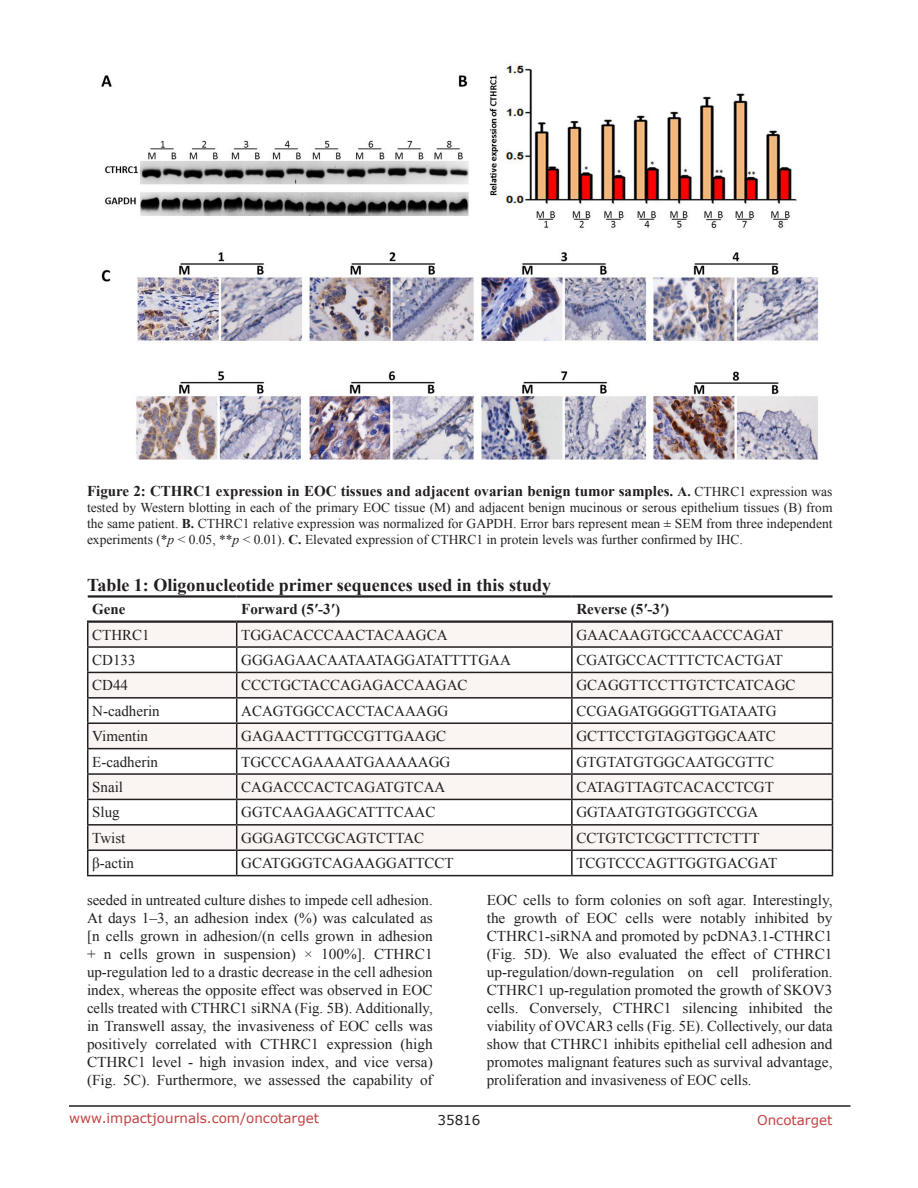
<style>
.page{position:relative;width:918px;height:1188px;background:#fff}
.page>*{position:absolute;margin:0;border:0;box-sizing:border-box;transform-origin:0 0}
.TableTitle{font:700 18px "Times New Roman";color:#231f20}
.BodyText{font:15px/18px "Times New Roman";color:#231f20;text-align:justify}
.TableText{font:15px "Times New Roman";color:#231f20}
.FigureText{font:700 15px "Times New Roman";color:#231f20}
.Table_head{font:700 15px "Times New Roman";color:#231f20}
.FigureText-2{font:13.5px/16.2px "Times New Roman";color:#231f20;text-align:justify}
.t1{font:13.5px "Verdana";color:#c24141}
.t2{font:13.5px "Verdana";color:#231f20}
.s1{font-size:13.5px}
.s2{font-weight:400;font-size:13.5px}
.s3{font-weight:700}
.s4{font-style:italic}
</style>
<div class="page">
<hr style="left:69px;top:1105px;width:781px;height:2px;background:#231f20">
<img style="left:101px;top:63px;width:718px;height:397px">
<hr style="left:88px;top:595px;width:149px;height:3px;background:#231f20">
<hr style="left:237px;top:595px;width:335px;height:3px;background:#231f20">
<hr style="left:572px;top:595px;width:260px;height:3px;background:#231f20">
<hr style="left:87px;top:875px;width:150px;height:1px;background:#231f20">
<hr style="left:237px;top:875px;width:335px;height:1px;background:#231f20">
<hr style="left:572px;top:875px;width:261px;height:1px;background:#231f20">
<svg style="left:87px;top:596px;width:746px;height:279px"></svg>
<hr style="left:572px;top:849px;width:261px;height:2px;background:#231f20">
<hr style="left:571px;top:851px;width:2px;height:24px;background:#231f20">
<p class="FigureText" style="left:87px;top:480px;width:747px">Figure 2: CTHRC1 expression in EOC tissues and adjacent ovarian benign tumor samples. <span class="s1">A.</span> <span class="s2">CTHRC1 expression was</span></p>
<p class="FigureText-2" style="left:87px;top:499px;width:747px">tested by Western blotting in each of the primary EOC tissue (M) and adjacent benign mucinous or serous epithelium tissues (B) from the same patient. <span class="s3">B.</span> CTHRC1 relative expression was normalized for GAPDH. Error bars represent mean ± SEM from three independent experiments (*<span class="s4">p</span> &lt; 0.05, **<span class="s4">p</span> &lt; 0.01). <span class="s3">C.</span> Elevated expression of CTHRC1 in protein levels was further confirmed by IHC.</p>
<p class="TableTitle" style="left:87px;top:572px;width:466px">Table 1: Oligonucleotide primer sequences used in this study</p>
<p class="Table_head" style="left:92px;top:599px;width:35px">Gene</p>
<p class="Table_head" style="left:241px;top:599px;width:100px">Forward (5′-3′)</p>
<p class="Table_head" style="left:576px;top:599px;width:94px">Reverse (5′-3′)</p>
<p class="TableText" style="left:92px;top:624px;width:59px">CTHRC1</p>
<p class="TableText" style="left:241px;top:624px;width:208px">TGGACACCCAACTACAAGCA</p>
<p class="TableText" style="left:576px;top:624px;width:208px">GAACAAGTGCCAACCCAGAT</p>
<p class="TableText" style="left:92px;top:650px;width:45px">CD133</p>
<p class="TableText" style="left:241px;top:650px;width:271px">GGGAGAACAATAATAGGATATTTTGAA</p>
<p class="TableText" style="left:576px;top:650px;width:208px">CGATGCCACTTTCTCACTGAT</p>
<p class="TableText" style="left:92px;top:675px;width:37px">CD44</p>
<p class="TableText" style="left:241px;top:675px;width:228px">CCCTGCTACCAGAGACCAAGAC</p>
<p class="TableText" style="left:576px;top:675px;width:221px">GCAGGTTCCTTGTCTCATCAGC</p>
<p class="TableText" style="left:92px;top:701px;width:69px">N-cadherin</p>
<p class="TableText" style="left:241px;top:701px;width:209px">ACAGTGGCCACCTACAAAGG</p>
<p class="TableText" style="left:576px;top:701px;width:202px">CCGAGATGGGGTTGATAATG</p>
<p class="TableText" style="left:92px;top:726px;width:57px">Vimentin</p>
<p class="TableText" style="left:241px;top:726px;width:206px">GAGAACTTTGCCGTTGAAGC</p>
<p class="TableText" style="left:576px;top:726px;width:201px">GCTTCCTGTAGGTGGCAATC</p>
<p class="TableText" style="left:92px;top:751px;width:67px">E-cadherin</p>
<p class="TableText" style="left:241px;top:751px;width:211px">TGCCCAGAAAATGAAAAAGG</p>
<p class="TableText" style="left:576px;top:751px;width:199px">GTGTATGTGGCAATGCGTTC</p>
<p class="TableText" style="left:92px;top:777px;width:32px">Snail</p>
<p class="TableText" style="left:241px;top:777px;width:206px">CAGACCCACTCAGATGTCAA</p>
<p class="TableText" style="left:576px;top:777px;width:199px">CATAGTTAGTCACACCTCGT</p>
<p class="TableText" style="left:92px;top:802px;width:29px">Slug</p>
<p class="TableText" style="left:241px;top:802px;width:196px">GGTCAAGAAGCATTTCAAC</p>
<p class="TableText" style="left:576px;top:802px;width:184px">GGTAATGTGTGGGTCCGA</p>
<p class="TableText" style="left:92px;top:828px;width:35px">Twist</p>
<p class="TableText" style="left:241px;top:828px;width:184px">GGGAGTCCGCAGTCTTAC</p>
<p class="TableText" style="left:576px;top:828px;width:185px">CCTGTCTCGCTTTCTCTTT</p>
<p class="TableText" style="left:92px;top:853px;width:43px">β-actin</p>
<p class="TableText" style="left:241px;top:853px;width:214px">GCATGGGTCAGAAGGATTCCT</p>
<p class="TableText" style="left:576px;top:853px;width:202px">TCGTCCCAGTTGGTGACGAT</p>
<p class="BodyText" style="left:87px;top:891px;width:347px">seeded in untreated culture dishes to impede cell adhesion.<br>At days 1–3, an adhesion index (%) was calculated as [n cells grown in adhesion/(n cells grown in adhesion + n cells grown in suspension) × 100%]. CTHRC1 up-regulation led to a drastic decrease in the cell adhesion index, whereas the opposite effect was observed in EOC cells treated with CTHRC1 siRNA (Fig. 5B). Additionally, in Transwell assay, the invasiveness of EOC cells was positively correlated with CTHRC1 expression (high CTHRC1 level - high invasion index, and vice versa) (Fig. 5C). Furthermore, we assessed the capability of</p>
<p class="BodyText" style="left:487px;top:891px;width:347px">EOC cells to form colonies on soft agar. Interestingly, the growth of EOC cells were notably inhibited by CTHRC1-siRNA and promoted by pcDNA3.1-CTHRC1 (Fig. 5D). We also evaluated the effect of CTHRC1 up-regulation/down-regulation on cell proliferation.<br>CTHRC1 up-regulation promoted the growth of SKOV3 cells. Conversely, CTHRC1 silencing inhibited the viability of OVCAR3 cells (Fig. 5E). Collectively, our data show that CTHRC1 inhibits epithelial cell adhesion and promotes malignant features such as survival advantage, proliferation and invasiveness of EOC cells.</p>
<p class="t1" style="left:69px;top:1109px;width:252px">www.impactjournals.com/oncotarget</p>
<p class="t2" style="left:438px;top:1111px;width:44px">35816</p>
<p class="t1" style="left:757px;top:1111px;width:77px">Oncotarget</p>
</div>
